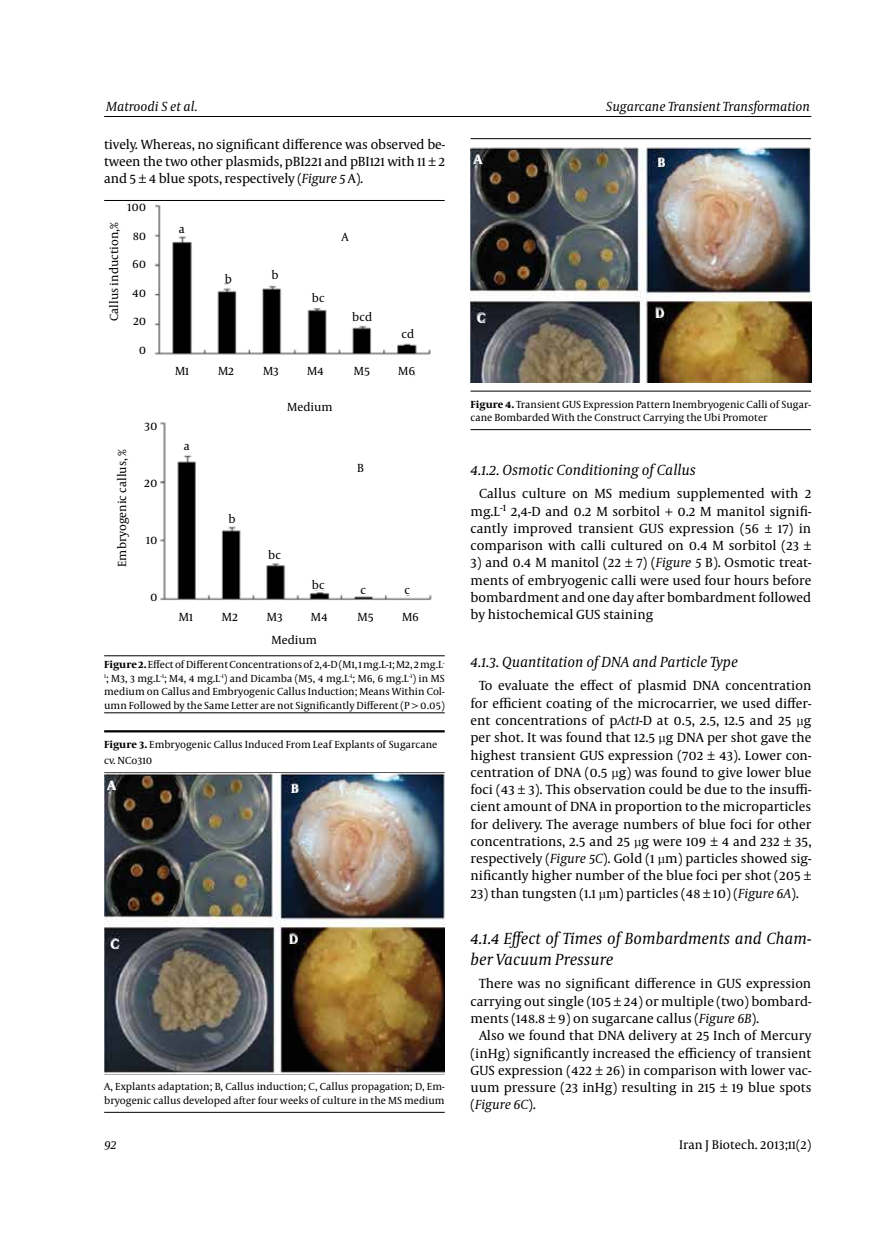
<style>
.page{position:relative;width:893px;height:1234px;background:#fff}
.page>*{position:absolute;margin:0;border:0;box-sizing:border-box;transform-origin:0 0}
.t1{font:italic 16.5px/21px "Capitolium News";color:#000}
.t2{font:italic 15px "Capitolium News";color:#000}
.t3{font:700 13.65px "Capitolium News";color:#fff;scale:1.07 1}
.t4{font:13.5px/17.2px "Capitolium News";color:#000;text-align:justify}
.t5{font:italic 13.5px "Capitolium News";color:#000}
.t6{font:700 13.5px "Capitolium News";color:#fff}
.t7{font:700 12.9px "Capitolium News";color:#fff}
.t8{font:12.75px "Capitolium News";color:#000}
.t9{font:700 12.75px "Capitolium News";color:#fff}
.t10{font:italic 12.75px "Capitolium News";color:#000}
.t11{font:12px "Capitolium News";color:#000}
.t12{font:10.5px/13.5px "Capitolium News";color:#000}
.s1{font-style:italic}
.s2{font-weight:700}
</style>
<div class="page">
<hr style="left:104px;top:116px;width:707px;height:1px;background:#000">
<hr style="left:104px;top:200px;width:341px;height:1px;background:#000">
<hr style="left:104px;top:655px;width:341px;height:1px;background:#000">
<hr style="left:104px;top:712px;width:341px;height:1px;background:#000">
<img style="left:154px;top:205px;width:278px;height:396px">
<div style="left:112px;top:414px;width:48px;height:192px;background:#fff"></div>
<div style="left:167px;top:361px;width:247px;height:57px;background:#fff"></div>
<div style="left:324px;top:437px;width:73px;height:34px;background:#fff"></div>
<div style="left:341px;top:218px;width:73px;height:34px;background:#fff"></div>
<div style="left:345px;top:306px;width:33px;height:17px;background:#fff"></div>
<div style="left:392px;top:323px;width:33px;height:18px;background:#fff"></div>
<div style="left:392px;top:577px;width:33px;height:18px;background:#fff"></div>
<div style="left:345px;top:577px;width:33px;height:18px;background:#fff"></div>
<div style="left:308px;top:572px;width:32px;height:17px;background:#fff"></div>
<div style="left:258px;top:544px;width:33px;height:18px;background:#fff"></div>
<div style="left:212px;top:508px;width:33px;height:17px;background:#fff"></div>
<div style="left:179px;top:437px;width:32px;height:17px;background:#fff"></div>
<div style="left:298px;top:288px;width:33px;height:18px;background:#fff"></div>
<div style="left:258px;top:266px;width:33px;height:17px;background:#fff"></div>
<div style="left:212px;top:266px;width:33px;height:17px;background:#fff"></div>
<div style="left:167px;top:218px;width:33px;height:17px;background:#fff"></div>
<hr style="left:104px;top:730px;width:341px;height:2px;background:#000">
<hr style="left:104px;top:772px;width:341px;height:1px;background:#000">
<hr style="left:104px;top:1073px;width:341px;height:1px;background:#000">
<hr style="left:104px;top:1111px;width:341px;height:1px;background:#000">
<img style="left:104px;top:773px;width:341px;height:300px">
<hr style="left:470px;top:138px;width:341px;height:1px;background:#000">
<hr style="left:470px;top:390px;width:341px;height:1px;background:#000">
<hr style="left:470px;top:429px;width:341px;height:1px;background:#000">
<img style="left:471px;top:147px;width:340px;height:235px">
<p class="t5" style="left:106px;top:99px;width:93px">Matroodi S et al.</p>
<p class="t5" style="left:606px;top:99px;width:205px">Sugarcane Transient Transformation</p>
<p class="t4" style="left:104px;top:136px;width:342px">tively. Whereas, no significant difference was observed be&shy;tween the two other plasmids, pBI221 and pBI121 with 11 ± 2 and 5 ± 4 blue spots, respectively (<span class="s1">Figure 5</span> A).</p>
<p class="t11" style="left:109px;top:321px;width:100px;rotate:-90deg">Callus induction,%</p>
<p class="t11" style="left:128px;top:202px;width:20px">100</p>
<p class="t11" style="left:133px;top:230px;width:15px">80</p>
<p class="t11" style="left:132px;top:259px;width:16px">60</p>
<p class="t11" style="left:132px;top:287px;width:16px">40</p>
<p class="t11" style="left:133px;top:316px;width:15px">20</p>
<p class="t11" style="left:139px;top:344px;width:9px">0</p>
<p class="t11" style="left:179px;top:223px;width:8px">a</p>
<p class="t11" style="left:341px;top:231px;width:9px">A</p>
<p class="t11" style="left:271px;top:269px;width:9px">b</p>
<p class="t11" style="left:225px;top:274px;width:9px">b</p>
<p class="t11" style="left:312px;top:293px;width:14px">bc</p>
<p class="t11" style="left:352px;top:312px;width:22px">bcd</p>
<p class="t11" style="left:401px;top:329px;width:15px">cd</p>
<p class="t11" style="left:175px;top:366px;width:16px">M1</p>
<p class="t11" style="left:218px;top:366px;width:18px">M2</p>
<p class="t11" style="left:263px;top:366px;width:17px">M3</p>
<p class="t11" style="left:307px;top:366px;width:19px">M4</p>
<p class="t11" style="left:354px;top:366px;width:18px">M5</p>
<p class="t11" style="left:398px;top:366px;width:19px">M6</p>
<p class="t11" style="left:117px;top:566px;width:119px;rotate:-90deg">Embryogenic callus, %</p>
<p class="t11" style="left:144px;top:420px;width:15px">30</p>
<p class="t11" style="left:144px;top:477px;width:15px">20</p>
<p class="t11" style="left:146px;top:534px;width:13px">10</p>
<p class="t11" style="left:150px;top:591px;width:9px">0</p>
<p class="t11" style="left:184px;top:441px;width:8px">a</p>
<p class="t11" style="left:228px;top:513px;width:9px">b</p>
<p class="t11" style="left:287px;top:402px;width:47px">Medium</p>
<p class="t11" style="left:357px;top:462px;width:8px">B</p>
<p class="t11" style="left:268px;top:550px;width:14px">bc</p>
<p class="t11" style="left:312px;top:580px;width:14px">bc</p>
<p class="t11" style="left:360px;top:585px;width:7px">c</p>
<p class="t11" style="left:405px;top:585px;width:7px">c</p>
<p class="t11" style="left:179px;top:611px;width:16px">M1</p>
<p class="t11" style="left:222px;top:611px;width:18px">M2</p>
<p class="t11" style="left:267px;top:611px;width:17px">M3</p>
<p class="t11" style="left:311px;top:611px;width:19px">M4</p>
<p class="t11" style="left:358px;top:611px;width:18px">M5</p>
<p class="t11" style="left:402px;top:611px;width:19px">M6</p>
<p class="t12" style="left:104px;top:657px;width:342px;text-align:justify"><span class="s2">Figure 2.</span> Effect of Different Concentrations of 2,4-D (M1, 1 mg.L-1; M2, 2 mg.L<sup>-1</sup>; M3, 3 mg.L<sup>-1</sup>; M4, 4 mg.L<sup>-1</sup>) and Dicamba (M5, 4 mg.L<sup>-1</sup>; M6, 6 mg.L<sup>-1</sup>) in MS medium on Callus and Embryogenic Callus Induction; Means Within Col&shy;umn Followed by the Same Letter are not Significantly Different (P &gt; 0.05)</p>
<p class="t12" style="left:104px;top:736px;width:335px;line-height:16.5px"><span class="s2">Figure 3.</span> Embryogenic Callus Induced From Leaf Explants of Sugarcane cv. NCo310</p>
<p class="t6" style="left:108px;top:777px;width:10px">A</p>
<p class="t9" style="left:291px;top:780px;width:10px">B</p>
<p class="t11" style="left:271px;top:635px;width:47px">Medium</p>
<p class="t3" style="left:110px;top:935px;width:10px">C</p>
<p class="t7" style="left:289px;top:931px;width:11px">D</p>
<p class="t12" style="left:104px;top:1079px;width:342px">A, Explants adaptation; B, Callus induction; C, Callus propagation; D, Em&shy;bryogenic callus developed after four weeks of culture in the MS medium</p>
<p class="t6" style="left:474px;top:151px;width:10px">A</p>
<p class="t9" style="left:657px;top:155px;width:10px">B</p>
<p class="t3" style="left:477px;top:310px;width:10px">C</p>
<p class="t9" style="left:656px;top:306px;width:11px">D</p>
<p class="t12" style="left:470px;top:397px;width:342px"><span class="s2">Figure 4.</span> Transient GUS Expression Pattern Inembryogenic Calli of Sugar&shy;cane Bombarded With the Construct Carrying the Ubi Promoter</p>
<p class="t2" style="left:470px;top:461px;width:227px">4.1.2. Osmotic Conditioning of Callus</p>
<p class="t4" style="left:470px;top:485px;width:342px;text-indent:9px">Callus culture on MS medium supplemented with 2 mg.L<sup>-1</sup> 2,4-D and 0.2 M sorbitol + 0.2 M manitol signifi&shy;cantly improved transient GUS expression (56 ± 17) in comparison with calli cultured on 0.4 M sorbitol (23 ±</p>
<p class="t4" style="left:470px;top:554px;width:342px">3) and 0.4 M manitol (22 ± 7) (<span class="s1">Figure 5</span> B). Osmotic treat&shy;ments of embryogenic calli were used four hours before bombardment and one day after bombardment followed by histochemical GUS staining</p>
<p class="t2" style="left:470px;top:653px;width:269px">4.1.3. Quantitation of DNA and Particle Type</p>
<p class="t4" style="left:470px;top:677px;width:342px;text-indent:9px">To evaluate the effect of plasmid DNA concentration for efficient coating of the microcarrier, we used differ&shy;ent concentrations of p<span class="s1">Act1</span>-D at 0.5, 2.5, 12.5 and 25 µg per shot. It was found that 12.5 µg DNA per shot gave the highest transient GUS expression (702 ± 43). Lower con&shy;centration of DNA (0.5 µg) was found to give lower blue foci (43 ± 3). This observation could be due to the insuffi&shy;cient amount of DNA in proportion to the microparticles for delivery. The average numbers of blue foci for other concentrations, 2.5 and 25 µg were 109 ± 4 and 232 ± 35, respectively (<span class="s1">Figure 5C</span>). Gold (1 µm) particles showed sig&shy;nificantly higher number of the blue foci per shot (205 ±</p>
<p class="t4" style="left:470px;top:884px;width:330px">23) than tungsten (1.1 µm) particles (48 ± 10) (<span class="s1">Figure 6A</span>).</p>
<p class="t1" style="left:470px;top:928px;width:342px">4.1.4 Effect of Times of Bombardments and Cham&shy;ber Vacuum Pressure</p>
<p class="t4" style="left:470px;top:975px;width:342px;text-indent:9px">There was no significant difference in GUS expression carrying out single (105 ± 24) or multiple (two) bombard&shy;ments (148.8 ± 9) on sugarcane callus (<span class="s1">Figure 6B</span>).</p>
<p class="t4" style="left:470px;top:1027px;width:342px;text-indent:9px">Also we found that DNA delivery at 25 Inch of Mercury (inHg) significantly increased the efficiency of transient GUS expression (422 ± 26) in comparison with lower vac&shy;uum pressure (23 inHg) resulting in 215 ± 19 blue spots (<span class="s1">Figure 6C</span>).</p>
<p class="t10" style="left:104px;top:1136px;width:14px">92</p>
<p class="t8" style="left:679px;top:1136px;width:134px">Iran J Biotech. 2013;11(2)</p>
</div>
